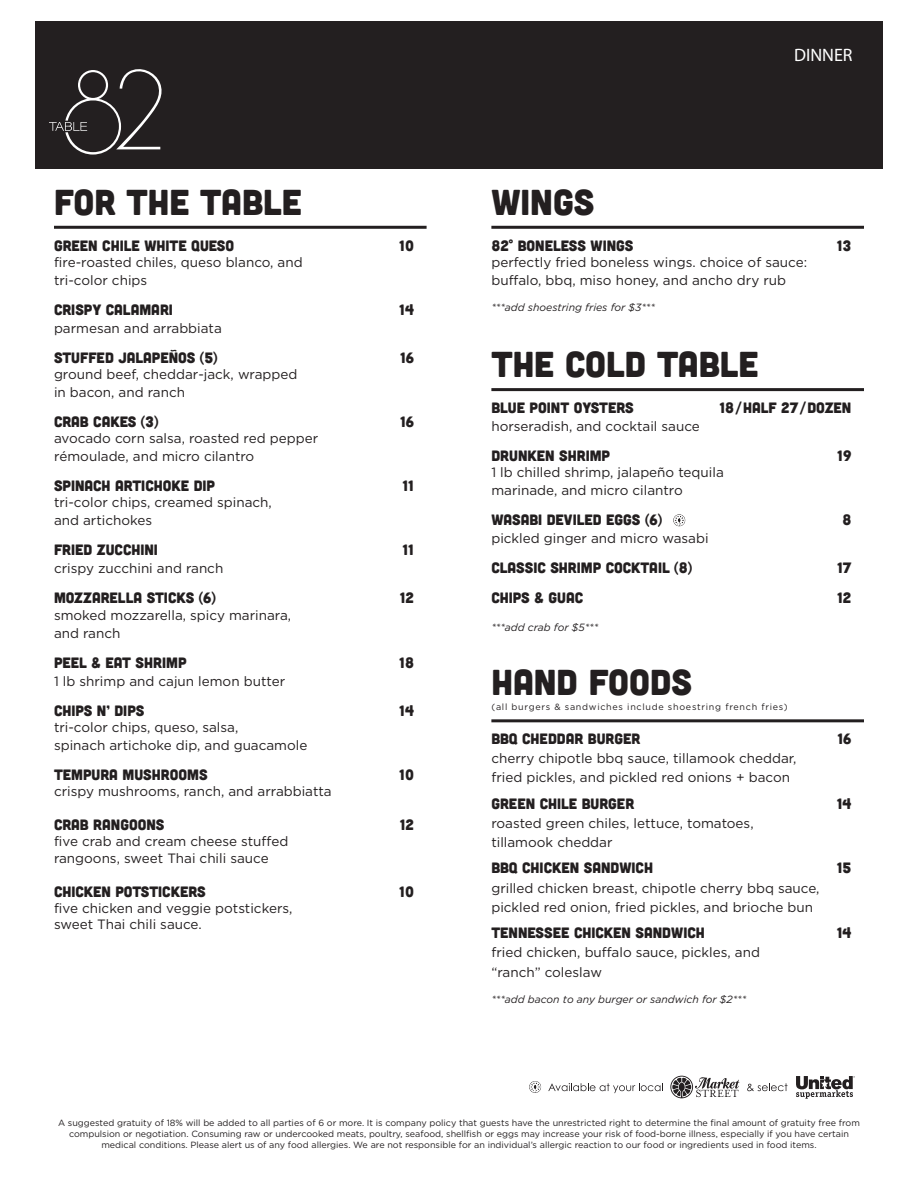
<style>
.page{position:relative;width:918px;height:1188px;background:#fff}
.page>*{position:absolute;margin:0;border:0;box-sizing:border-box;transform-origin:0 0}
.t1{font:36px "Cubano";color:#231f20}
.t2{font:18px "Myriad Pro";color:#fff}
.t3{font:15px "Cubano";color:#231f20}
.t4{font:13.5px "Gotham";color:#231f20}
.t5{font:italic 10.5px "Gotham";color:#231f20}
.t6{font:9px/10.8px "Gotham";color:#231f20;text-align:center}
.t7{font:9px "Gotham";letter-spacing:.08em;color:#231f20}
</style>
<div class="page">
<div style="left:35px;top:21px;width:848px;height:147px;background:#231f20"></div>
<svg style="left:49px;top:69px;width:113px;height:86px"></svg>
<hr style="left:54px;top:226px;width:373px;height:3px;background:#231f20">
<hr style="left:491px;top:388px;width:373px;height:3px;background:#231f20">
<hr style="left:491px;top:226px;width:373px;height:3px;background:#231f20">
<svg style="left:673px;top:514px;width:12px;height:12px"></svg>
<svg style="left:548px;top:1083px;width:115px;height:10px"></svg>
<svg style="left:747px;top:1083px;width:41px;height:8px"></svg>
<svg style="left:670px;top:1076px;width:69px;height:22px"></svg>
<svg style="left:796px;top:1076px;width:59px;height:23px"></svg>
<svg style="left:529px;top:1081px;width:12px;height:12px"></svg>
<hr style="left:491px;top:719px;width:373px;height:3px;background:#231f20">
<p class="t1" style="left:54px;top:179px;width:249px">FOR THE TABLE</p>
<p class="t3" style="left:54px;top:236px;width:182px">GREEN CHILE WHITE QUESO</p>
<p class="t3" style="left:399px;top:236px;width:16px">10</p>
<p class="t4" style="left:54px;top:255px;width:250px">fire-roasted chiles, queso blanco, and</p>
<p class="t4" style="left:54px;top:273px;width:95px">tri-color chips</p>
<p class="t3" style="left:54px;top:300px;width:120px">CRISPY CALAMARI</p>
<p class="t3" style="left:399px;top:300px;width:16px">14</p>
<p class="t4" style="left:54px;top:321px;width:169px">parmesan and arrabbiata</p>
<p class="t3" style="left:54px;top:348px;width:165px">STUFFED JALAPEÑOS (5)</p>
<p class="t3" style="left:400px;top:348px;width:15px">16</p>
<p class="t4" style="left:54px;top:367px;width:245px">ground beef, cheddar-jack, wrapped</p>
<p class="t4" style="left:54px;top:385px;width:133px">in bacon, and ranch</p>
<p class="t3" style="left:54px;top:412px;width:106px">CRAB CAKES (3)</p>
<p class="t3" style="left:400px;top:412px;width:15px">16</p>
<p class="t4" style="left:54px;top:431px;width:266px">avocado corn salsa, roasted red pepper</p>
<p class="t4" style="left:54px;top:449px;width:202px">rémoulade, and micro cilantro</p>
<p class="t3" style="left:54px;top:476px;width:163px">SPINACH ARTICHOKE DIP</p>
<p class="t3" style="left:403px;top:476px;width:13px">11</p>
<p class="t4" style="left:54px;top:495px;width:219px">tri-color chips, creamed spinach,</p>
<p class="t4" style="left:54px;top:513px;width:100px">and artichokes</p>
<p class="t3" style="left:54px;top:540px;width:106px">FRIED ZUCCHINI</p>
<p class="t3" style="left:403px;top:540px;width:13px">11</p>
<p class="t4" style="left:54px;top:561px;width:171px">crispy zucchini and ranch</p>
<p class="t3" style="left:54px;top:588px;width:163px">MOZZARELLA STICKS (6)</p>
<p class="t3" style="left:400px;top:588px;width:16px">12</p>
<p class="t4" style="left:54px;top:607px;width:239px">smoked mozzarella, spicy marinara,</p>
<p class="t4" style="left:54px;top:625px;width:68px">and ranch</p>
<p class="t3" style="left:54px;top:653px;width:134px">PEEL &amp; EAT SHRIMP</p>
<p class="t3" style="left:399px;top:653px;width:16px">18</p>
<p class="t4" style="left:54px;top:673px;width:233px">1 lb shrimp and cajun lemon butter</p>
<p class="t3" style="left:54px;top:701px;width:92px">CHIPS N’ DIPS</p>
<p class="t3" style="left:399px;top:701px;width:16px">14</p>
<p class="t4" style="left:54px;top:720px;width:186px">tri-color chips, queso, salsa,</p>
<p class="t4" style="left:54px;top:738px;width:255px">spinach artichoke dip, and guacamole</p>
<p class="t3" style="left:54px;top:765px;width:155px">TEMPURA MUSHROOMS</p>
<p class="t3" style="left:399px;top:765px;width:16px">10</p>
<p class="t4" style="left:54px;top:784px;width:279px">crispy mushrooms, ranch, and arrabbiatta</p>
<p class="t3" style="left:54px;top:815px;width:112px">CRAB RANGOONS</p>
<p class="t3" style="left:400px;top:815px;width:16px">12</p>
<p class="t4" style="left:54px;top:834px;width:236px">five crab and cream cheese stuffed</p>
<p class="t4" style="left:54px;top:850px;width:216px">rangoons, sweet Thai chili sauce</p>
<p class="t3" style="left:54px;top:882px;width:153px">CHICKEN POTSTICKERS</p>
<p class="t3" style="left:399px;top:882px;width:16px">10</p>
<p class="t4" style="left:54px;top:901px;width:240px">five chicken and veggie potstickers,</p>
<p class="t4" style="left:54px;top:917px;width:149px">sweet Thai chili sauce.</p>
<h2 class="t2" style="left:794px;top:44px;width:60px">DINNER</h2>
<p class="t1" style="left:491px;top:179px;width:105px">WINGS</p>
<p class="t3" style="left:491px;top:236px;width:144px">82° BONELESS WINGS</p>
<p class="t3" style="left:837px;top:236px;width:16px">13</p>
<p class="t4" style="left:491px;top:255px;width:317px">perfectly fried boneless wings. choice of sauce:</p>
<p class="t4" style="left:491px;top:273px;width:296px">buffalo, bbq, miso honey, and ancho dry rub</p>
<p class="t5" style="left:491px;top:302px;width:165px">***add shoestring fries for $3***</p>
<p class="t1" style="left:491px;top:341px;width:269px">THE COLD TABLE</p>
<p class="t3" style="left:491px;top:398px;width:144px">BLUE POINT OYSTERS</p>
<p class="t3" style="left:719px;top:398px;width:134px">18/HALF 27/DOZEN</p>
<p class="t4" style="left:491px;top:419px;width:210px">horseradish, and cocktail sauce</p>
<p class="t3" style="left:491px;top:446px;width:120px">DRUNKEN SHRIMP</p>
<p class="t3" style="left:837px;top:446px;width:16px">19</p>
<p class="t4" style="left:491px;top:465px;width:234px">1 lb chilled shrimp, jalapeño tequila</p>
<p class="t4" style="left:491px;top:483px;width:193px">marinade, and micro cilantro</p>
<p class="t3" style="left:491px;top:510px;width:172px">WASABI DEVILED EGGS (6)</p>
<p class="t3" style="left:842px;top:510px;width:10px">8</p>
<p class="t4" style="left:491px;top:531px;width:219px">pickled ginger and micro wasabi</p>
<p class="t3" style="left:491px;top:558px;width:202px">CLASSIC SHRIMP COCKTAIL (8)</p>
<p class="t3" style="left:837px;top:558px;width:16px">17</p>
<p class="t3" style="left:491px;top:588px;width:93px">CHIPS &amp; GUAC</p>
<p class="t3" style="left:837px;top:588px;width:16px">12</p>
<p class="t5" style="left:491px;top:622px;width:108px">***add crab for $5***</p>
<p class="t1" style="left:491px;top:659px;width:202px">HAND FOODS</p>
<p class="t7" style="left:491px;top:701px;width:298px">(all burgers &amp; sandwiches include shoestring french fries)</p>
<p class="t3" style="left:491px;top:729px;width:150px">BBQ CHEDDAR BURGER</p>
<p class="t3" style="left:837px;top:729px;width:15px">16</p>
<p class="t4" style="left:491px;top:751px;width:307px">cherry chipotle bbq sauce, tillamook cheddar,</p>
<p class="t4" style="left:491px;top:770px;width:300px">fried pickles, and pickled red onions + bacon</p>
<p class="t3" style="left:491px;top:794px;width:144px">GREEN CHILE BURGER</p>
<p class="t3" style="left:837px;top:794px;width:16px">14</p>
<p class="t4" style="left:491px;top:816px;width:264px">roasted green chiles, lettuce, tomatoes,</p>
<p class="t4" style="left:491px;top:835px;width:123px">tillamook cheddar</p>
<p class="t3" style="left:491px;top:859px;width:163px">BBQ CHICKEN SANDWICH</p>
<p class="t3" style="left:837px;top:859px;width:16px">15</p>
<p class="t4" style="left:491px;top:880px;width:330px">grilled chicken breast, chipotle cherry bbq sauce,</p>
<p class="t4" style="left:491px;top:900px;width:323px">pickled red onion, fried pickles, and brioche bun</p>
<p class="t3" style="left:491px;top:923px;width:215px">TENNESSEE CHICKEN SANDWICH</p>
<p class="t3" style="left:837px;top:923px;width:16px">14</p>
<p class="t4" style="left:491px;top:945px;width:270px">fried chicken, buffalo sauce, pickles, and</p>
<p class="t4" style="left:491px;top:964px;width:112px">“ranch” coleslaw</p>
<p class="t5" style="left:491px;top:993px;width:256px">***add bacon to any burger or sandwich for $2***</p>
<p class="t6" style="left:58px;top:1117px;width:803px">A suggested gratuity of 18% will be added to all parties of 6 or more. It is company policy that guests have the unrestricted right to determine the final amount of gratuity free from compulsion or negotiation. Consuming raw or undercooked meats, poultry, seafood, shellfish or eggs may increase your risk of food-borne illness, especially if you have certain medical conditions. Please alert us of any food allergies. We are not responsible for an individual’s allergic reaction to our food or ingredients used in food items.</p>
</div>
